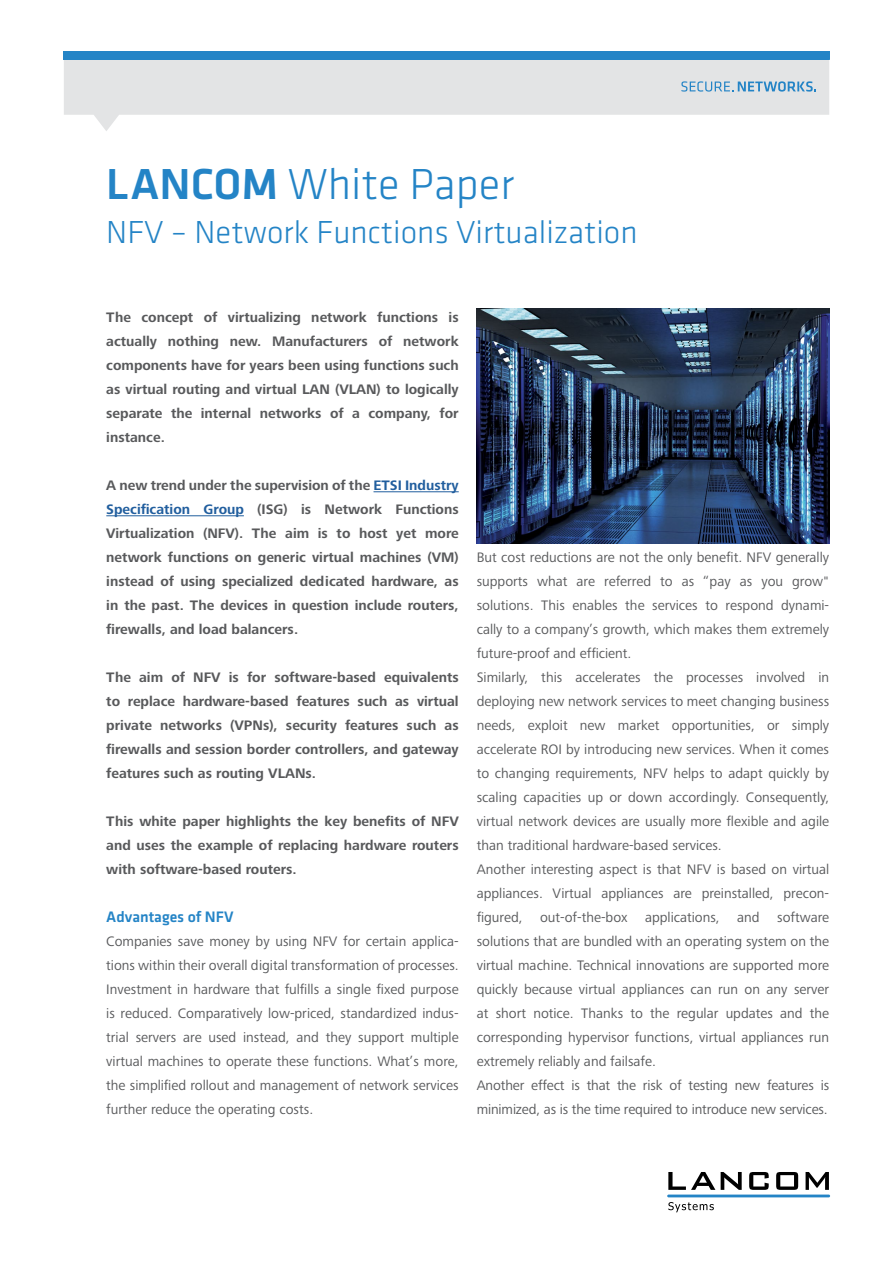
<style>
.page{position:relative;width:893px;height:1263px;background:#fff}
.page>*{position:absolute;margin:0;border:0;box-sizing:border-box;transform-origin:0 0}
.t1{font:300 45px "Klavika Basic";color:#2484c6}
.t2{font:300 33px "Klavika Basic";color:#2484c6}
.t3{font:500 15.75px "Klavika Basic";color:#2484c6}
.t4{font:14.25px/24px "Frutiger Next Pro";color:#58595b;text-align:justify}
.t5{font:700 14.25px/24px "Frutiger Next Pro";color:#58595b;text-align:justify}
.s1{font-weight:500}
.s2{color:#215e9e}
</style>
<div class="page">
<svg style="left:668px;top:1172px;width:47px;height:18px"></svg>
<svg style="left:721px;top:1172px;width:21px;height:18px"></svg>
<svg style="left:749px;top:1172px;width:20px;height:18px"></svg>
<svg style="left:776px;top:1172px;width:22px;height:18px"></svg>
<svg style="left:806px;top:1172px;width:23px;height:18px"></svg>
<svg style="left:668px;top:1202px;width:46px;height:10px"></svg>
<hr style="left:667px;top:1194px;width:163px;height:3px;background:#2484c6">
<svg style="left:64px;top:60px;width:765px;height:71px;fill:#e3e4e5"></svg>
<img style="left:476px;top:309px;width:353px;height:235px">
<div style="left:64px;top:51px;width:765px;height:9px;background:#2484c6"></div>
<hr style="left:373px;top:491px;width:86px;height:1px;background:#215e9e">
<hr style="left:106px;top:515px;width:138px;height:1px;background:#215e9e">
<svg style="left:681px;top:81px;width:135px;height:11px"></svg>
<h1 class="t1" style="left:106px;top:157px;width:410px"><span class="s1">LANCOM</span> White Paper</h1>
<h2 class="t2" style="left:106px;top:212px;width:533px">NFV – Network Functions Virtualization</h2>
<p class="t5" style="left:106px;top:306px;width:354px">The concept of virtualizing network functions is actually nothing new. Manufacturers of network components have for years been using functions such as virtual routing and virtual LAN (VLAN) to logically separate the internal networks of a company, for instance.</p>
<p class="t5" style="left:106px;top:474px;width:354px">A new trend under the supervision of the <span class="s2">ETSI Industry Specification Group</span> (ISG) is Network Functions Virtualization (NFV). The aim is to host yet more network functions on generic virtual machines (VM) instead of using specialized dedicated hardware, as in the past. The devices in question include routers, firewalls, and load balancers.</p>
<p class="t5" style="left:106px;top:666px;width:354px">The aim of NFV is for software-based equivalents to replace hardware-based features such as virtual private networks (VPNs), security features such as firewalls and session border controllers, and gateway features such as routing VLANs.</p>
<p class="t5" style="left:106px;top:809px;width:354px">This white paper highlights the key benefits of NFV and uses the example of replacing hardware routers with software-based routers.</p>
<p class="t3" style="left:106px;top:906px;width:129px">Advantages of NFV</p>
<p class="t4" style="left:106px;top:930px;width:354px">Companies save money by using NFV for certain applica&shy;tions within their overall digital transformation of processes.<br>Investment in hardware that fulfills a single fixed purpose is reduced. Comparatively low-priced, standardized indus&shy;trial servers are used instead, and they support multiple virtual machines to operate these functions. What’s more, the simplified rollout and management of network services further reduce the operating costs.</p>
<p class="t4" style="left:477px;top:546px;width:354px;text-align:left">But cost reductions are not the only benefit. NFV generally supports what are referred to as “pay as you grow" solutions. This enables the services to respond dynami&shy;cally to a company’s growth, which makes them extremely future-proof and efficient.<br>Similarly, this accelerates the processes involved in deploying new network services to meet changing business needs, exploit new market opportunities, or simply accelerate ROI by introducing new services. When it comes to changing requirements, NFV helps to adapt quickly by scaling capacities up or down accordingly. Consequently, virtual network devices are usually more flexible and agile than traditional hardware-based services.<br>Another interesting aspect is that NFV is based on virtual appliances. Virtual appliances are preinstalled, precon&shy;figured, out-of-the-box applications, and software solutions that are bundled with an operating system on the virtual machine. Technical innovations are supported more quickly because virtual appliances can run on any server at short notice. Thanks to the regular updates and the corresponding hypervisor functions, virtual appliances run extremely reliably and failsafe.<br>Another effect is that the risk of testing new features is minimized, as is the time required to introduce new services.</p>
</div>
